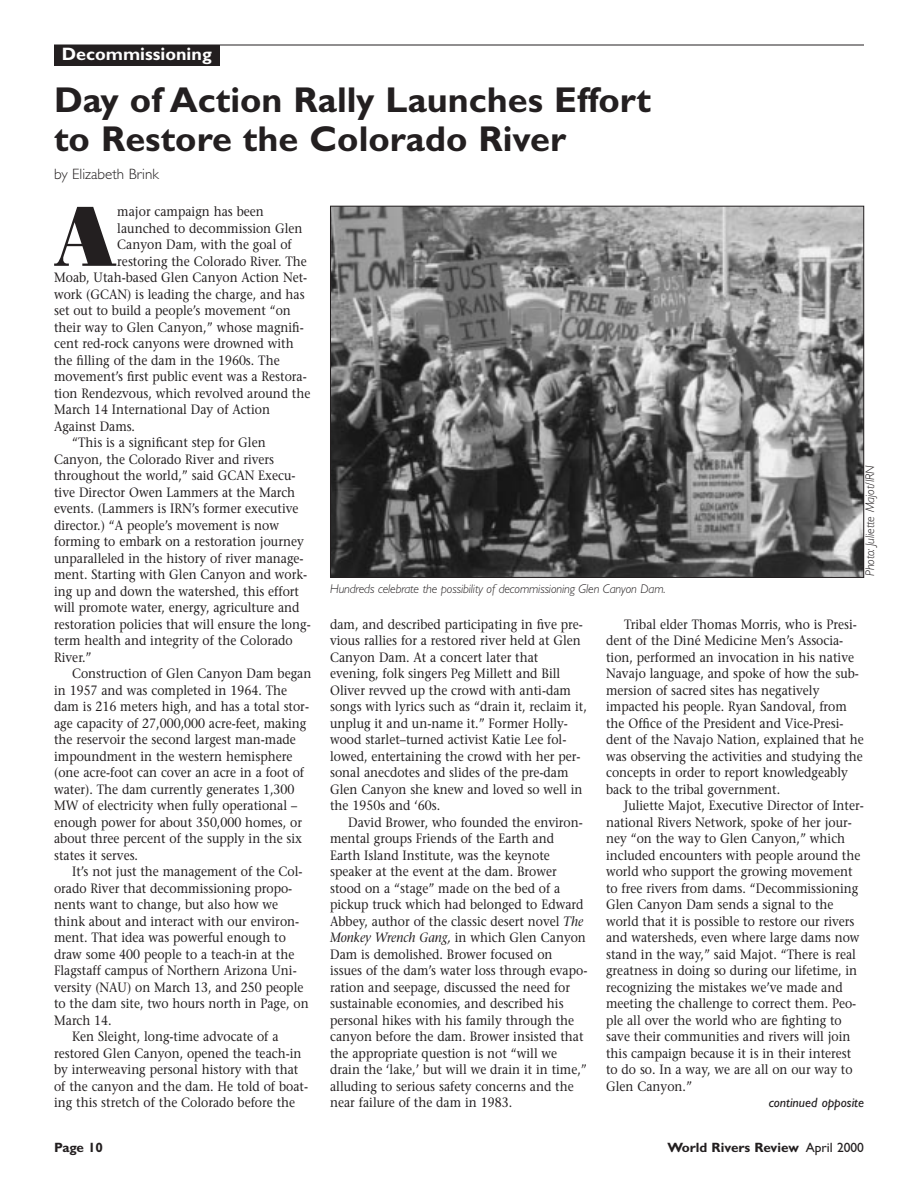
<style>
.page{position:relative;width:918px;height:1188px;background:#fff}
.page>*{position:absolute;margin:0;border:0;box-sizing:border-box;transform-origin:0 0}
.t1{font:85.05px "Bodoni Poster";color:#231f20;scale:.9 1}
.t2{font:700 36px/39px "Gill Sans";color:#231f20}
.t3{font:700 18px "Gill Sans";color:#fff}
.t4{font:300 15px "Gill Sans";color:#231f20}
.t5{font:13.5px/16.5px "Stone Serif";color:#231f20;scale:.9 1}
.t6{font:700 13.5px "Gill Sans";color:#231f20}
.t7{font:italic 13.5px "Gill Sans";color:#231f20}
.t8{font:italic 300 12.75px "Gill Sans";letter-spacing:-.01em;color:#231f20}
.s1{font-style:italic}
.s2{font-weight:400}
</style>
<div class="page">
<hr style="left:54px;top:45px;width:810px;height:1px;background:#231f20">
<div style="left:54px;top:45px;width:165px;height:21px;background:#231f20"></div>
<img style="left:332px;top:208px;width:530px;height:368px">
<h3 class="t3" style="left:62px;top:48px;width:151px">Decommissioning</h3>
<h2 class="t2" style="left:54px;top:84px;width:599px">Day of Action Rally Launches Effort to Restore the Colorado River</h2>
<p class="t4" style="left:54px;top:169px;width:106px">by Elizabeth Brink</p>
<h1 class="t1" style="left:54px;top:206px;width:72px">A</h1>
<p class="t5" style="left:117px;top:205px;width:164px">major campaign has been</p>
<p class="t5" style="left:117px;top:221px;width:207px">launched to decommission Glen</p>
<p class="t5" style="left:117px;top:238px;width:195px">Canyon Dam, with the goal of</p>
<p class="t5" style="left:117px;top:254px;width:212px">restoring the Colorado River. The</p>
<p class="t5" style="left:54px;top:271px;width:283px">Moab, Utah-based Glen Canyon Action Net-</p>
<p class="t5" style="left:54px;top:287px;width:280px">work (GCAN) is leading the charge, and has</p>
<p class="t5" style="left:54px;top:304px;width:265px">set out to build a people’s movement “on</p>
<p class="t5" style="left:54px;top:320px;width:279px">their way to Glen Canyon,” whose magnifi-</p>
<p class="t5" style="left:54px;top:337px;width:268px">cent red-rock canyons were drowned with</p>
<p class="t5" style="left:54px;top:353px;width:252px">the filling of the dam in the 1960s. The</p>
<p class="t5" style="left:54px;top:370px;width:282px">movement’s first public event was a Restora-</p>
<p class="t5" style="left:54px;top:386px;width:286px">tion Rendezvous, which revolved around the</p>
<p class="t5" style="left:54px;top:403px;width:241px">March 14 International Day of Action</p>
<p class="t5" style="left:54px;top:419px;width:91px">Against Dams.</p>
<p class="t5" style="left:72px;top:436px;width:217px">“This is a significant step for Glen</p>
<p class="t5" style="left:54px;top:452px;width:246px">Canyon, the Colorado River and rivers</p>
<p class="t5" style="left:54px;top:469px;width:270px">throughout the world,” said GCAN Execu-</p>
<p class="t5" style="left:54px;top:485px;width:269px">tive Director Owen Lammers at the March</p>
<p class="t5" style="left:54px;top:502px;width:273px">events. (Lammers is IRN’s former executive</p>
<p class="t5" style="left:54px;top:518px;width:251px">director.) “A people’s movement is now</p>
<p class="t5" style="left:54px;top:535px;width:279px">forming to embark on a restoration journey</p>
<p class="t5" style="left:54px;top:551px;width:279px">unparalleled in the history of river manage-</p>
<p class="t5" style="left:54px;top:568px;width:283px">ment. Starting with Glen Canyon and work-</p>
<p class="t5" style="left:54px;top:584px;width:274px">ing up and down the watershed, this effort</p>
<p class="t5" style="left:54px;top:601px;width:274px">will promote water, energy, agriculture and</p>
<p class="t5" style="left:54px;top:617px;width:287px">restoration policies that will ensure the long-</p>
<p class="t5" style="left:54px;top:634px;width:267px">term health and integrity of the Colorado</p>
<p class="t5" style="left:54px;top:650px;width:43px">River.”</p>
<p class="t5" style="left:72px;top:667px;width:267px">Construction of Glen Canyon Dam began</p>
<p class="t5" style="left:54px;top:683px;width:260px">in 1957 and was completed in 1964. The</p>
<p class="t5" style="left:54px;top:700px;width:285px">dam is 216 meters high, and has a total stor-</p>
<p class="t5" style="left:54px;top:716px;width:282px">age capacity of 27,000,000 acre-feet, making</p>
<p class="t5" style="left:54px;top:733px;width:270px">the reservoir the second largest man-made</p>
<p class="t5" style="left:54px;top:749px;width:266px">impoundment in the western hemisphere</p>
<p class="t5" style="left:54px;top:766px;width:279px">(one acre-foot can cover an acre in a foot of</p>
<p class="t5" style="left:54px;top:782px;width:269px">water). The dam currently generates 1,300</p>
<p class="t5" style="left:54px;top:799px;width:272px">MW of electricity when fully operational –</p>
<p class="t5" style="left:54px;top:815px;width:277px">enough power for about 350,000 homes, or</p>
<p class="t5" style="left:54px;top:832px;width:277px">about three percent of the supply in the six</p>
<p class="t5" style="left:54px;top:848px;width:95px">states it serves.</p>
<p class="t5" style="left:72px;top:865px;width:258px">It’s not just the management of the Col-</p>
<p class="t5" style="left:54px;top:881px;width:266px">orado River that decommissioning propo-</p>
<p class="t5" style="left:54px;top:898px;width:250px">nents want to change, but also how we</p>
<p class="t5" style="left:54px;top:914px;width:274px">think about and interact with our environ-</p>
<p class="t5" style="left:54px;top:931px;width:259px">ment. That idea was powerful enough to</p>
<p class="t5" style="left:54px;top:947px;width:269px">draw some 400 people to a teach-in at the</p>
<p class="t5" style="left:54px;top:964px;width:271px">Flagstaff campus of Northern Arizona Uni-</p>
<p class="t5" style="left:54px;top:980px;width:279px">versity (NAU) on March 13, and 250 people</p>
<p class="t5" style="left:54px;top:997px;width:284px">to the dam site, two hours north in Page, on</p>
<p class="t5" style="left:54px;top:1013px;width:65px">March 14.</p>
<p class="t5" style="left:72px;top:1030px;width:231px">Ken Sleight, long-time advocate of a</p>
<p class="t5" style="left:54px;top:1046px;width:276px">restored Glen Canyon, opened the teach-in</p>
<p class="t5" style="left:54px;top:1063px;width:273px">by interweaving personal history with that</p>
<p class="t5" style="left:54px;top:1079px;width:284px">of the canyon and the dam. He told of boat-</p>
<p class="t5" style="left:54px;top:1096px;width:269px">ing this stretch of the Colorado before the</p>
<p class="t8" style="left:330px;top:585px;width:337px">Hundreds celebrate the possibility of decommissioning Glen Canyon Dam.</p>
<p class="t8" style="left:866px;top:576px;width:112px;rotate:-90deg">Photo: Juliette Majot/IRN</p>
<p class="t5" style="left:330px;top:617px;width:287px">dam, and described participating in five pre&shy;vious rallies for a restored river held at Glen Canyon Dam. At a concert later that evening, folk singers Peg Millett and Bill Oliver revved up the crowd with anti-dam songs with lyrics such as “drain it, reclaim it, unplug it and un-name it.” Former Holly&shy;wood starlet–turned activist Katie Lee fol&shy;lowed, entertaining the crowd with her per&shy;sonal anecdotes and slides of the pre-dam Glen Canyon she knew and loved so well in the 1950s and ‘60s.</p>
<p class="t5" style="left:330px;top:815px;width:287px;text-indent:18px">David Brower, who founded the environ&shy;mental groups Friends of the Earth and Earth Island Institute, was the keynote speaker at the event at the dam. Brower stood on a “stage” made on the bed of a pickup truck which had belonged to Edward Abbey, author of the classic desert novel <span class="s1">The Monkey Wrench Gang,</span> in which Glen Canyon Dam is demolished. Brower focused on issues of the dam’s water loss through evapo&shy;ration and seepage, discussed the need for sustainable economies, and described his personal hikes with his family through the canyon before the dam. Brower insisted that the appropriate question is not “will we drain the ‘lake,’ but will we drain it in time,” alluding to serious safety concerns and the near failure of the dam in 1983.</p>
<p class="t5" style="left:606px;top:617px;width:288px;text-indent:18px">Tribal elder Thomas Morris, who is Presi&shy;dent of the Diné Medicine Men’s Associa&shy;tion, performed an invocation in his native Navajo language, and spoke of how the sub&shy;mersion of sacred sites has negatively impacted his people. Ryan Sandoval, from the Office of the President and Vice-Presi&shy;dent of the Navajo Nation, explained that he was observing the activities and studying the concepts in order to report knowledgeably back to the tribal government.</p>
<p class="t5" style="left:606px;top:799px;width:288px;text-indent:18px">Juliette Majot, Executive Director of Inter&shy;national Rivers Network, spoke of her jour&shy;ney “on the way to Glen Canyon,” which included encounters with people around the world who support the growing movement to free rivers from dams. “Decommissioning Glen Canyon Dam sends a signal to the world that it is possible to restore our rivers and watersheds, even where large dams now stand in the way,” said Majot. “There is real greatness in doing so during our lifetime, in recognizing the mistakes we’ve made and meeting the challenge to correct them. Peo&shy;ple all over the world who are fighting to save their communities and rivers will join this campaign because it is in their interest to do so. In a way, we are all on our way to Glen Canyon.”</p>
<p class="t7" style="left:769px;top:1098px;width:97px">continued opposite</p>
<p class="t6" style="left:54px;top:1143px;width:51px">Page 10</p>
<p class="t6" style="left:667px;top:1143px;width:198px">World Rivers Review <span class="s2">April 2000</span></p>
</div>
